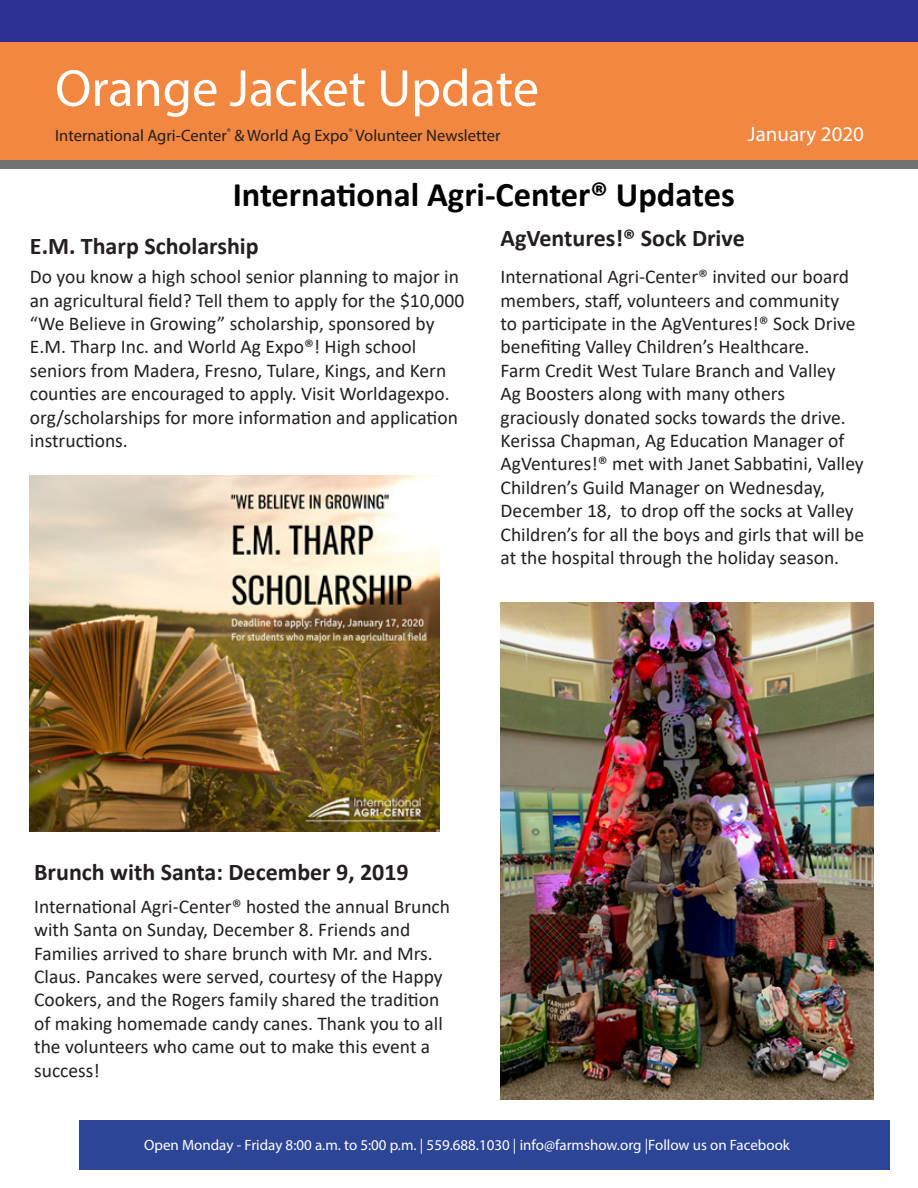
<style>
.page{position:relative;width:918px;height:1188px;background:#fff}
.page>*{position:absolute;margin:0;border:0;box-sizing:border-box;transform-origin:0 0}
.t1{font:52.5px "Myriad Pro";color:#fff}
.t2{font:700 34.5px "Calibri";color:#000}
.t3{font:700 24px "Calibri";color:#231f20}
.t4{font:21px "Myriad Pro";color:#fff}
.t5{font:19.5px/23.4px "Calibri";color:#231f20}
.t6{font:16.5px "Myriad Pro";color:#231f20}
.t7{font:15px "Myriad Pro";color:#fff}
</style>
<div class="page">
<div style="left:0;top:0;width:918px;height:163px;background:#f18741"></div>
<div style="left:0;top:0;width:918px;height:41px;background:#2e3092"></div>
<div style="left:79px;top:1120px;width:810px;height:50px;background:#2c4597"></div>
<img style="left:30px;top:476px;width:409px;height:355px">
<img style="left:501px;top:602px;width:373px;height:498px">
<div style="left:0;top:161px;width:918px;height:8px;background:#737273"></div>
<h1 class="t1" style="left:55px;top:56px;width:485px">Orange Jacket Update</h1>
<p class="t6" style="left:55px;top:125px;width:447px">International Agri-Center<sup>®</sup> &amp; World Ag Expo<sup>®</sup> Volunteer Newsletter</p>
<p class="t4" style="left:748px;top:121px;width:118px">January 2020</p>
<p class="t2" style="left:233px;top:170px;width:504px">International Agri-Center® Updates</p>
<p class="t3" style="left:30px;top:229px;width:230px">E.M. Tharp Scholarship</p>
<p class="t3" style="left:501px;top:221px;width:246px">AgVentures!® Sock Drive</p>
<p class="t5" style="left:501px;top:264px;width:365px">International Agri-Center® invited our board members, staff, volunteers and community<br>to participate in the AgVentures!® Sock Drive benefiting Valley Children’s Healthcare.<br>Farm Credit West Tulare Branch and Valley<br>Ag Boosters along with many others graciously donated socks towards the drive.<br>Kerissa Chapman, Ag Education Manager of AgVentures!® met with Janet Sabbatini, Valley Children’s Guild Manager on Wednesday, December 18, to drop off the socks at Valley Children’s for all the boys and girls that will be at the hospital through the holiday season.</p>
<p class="t5" style="left:30px;top:264px;width:436px">Do you know a high school senior planning to major in an agricultural field? Tell them to apply for the $10,000 “We Believe in Growing” scholarship, sponsored by E.M. Tharp Inc. and World Ag Expo®! High school seniors from Madera, Fresno, Tulare, Kings, and Kern counties are encouraged to apply. Visit Worldagexpo. org/scholarships for more information and application instructions.</p>
<p class="t3" style="left:34px;top:855px;width:376px">Brunch with Santa: December 9, 2019</p>
<p class="t5" style="left:34px;top:894px;width:417px">International Agri-Center® hosted the annual Brunch with Santa on Sunday, December 8. Friends and Families arrived to share brunch with Mr. and Mrs.<br>Claus. Pancakes were served, courtesy of the Happy Cookers, and the Rogers family shared the tradition of making homemade candy canes. Thank you to all the volunteers who came out to make this event a success!</p>
<p class="t7" style="left:144px;top:1136px;width:647px">Open Monday - Friday 8:00 a.m. to 5:00 p.m. | 559.688.1030 | info@farmshow.org |Follow us on Facebook</p>
</div>
